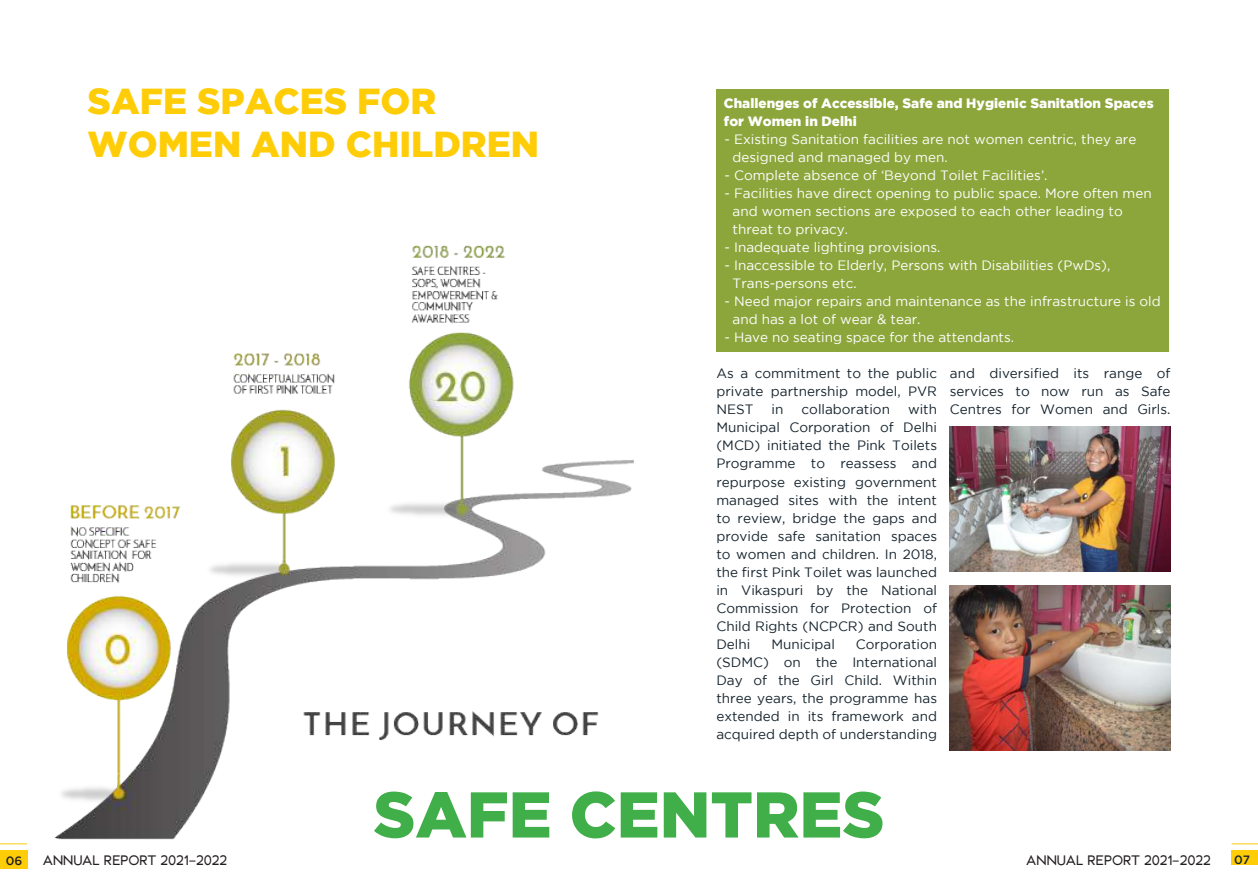
<style>
.page{position:relative;width:1258px;height:893px;background:#fff}
.page>*{position:absolute;margin:0;border:0;box-sizing:border-box;transform-origin:0 0}
.t1{font:900 64.5px "Gotham";color:#40ae49}
.t2{font:900 36px/43.2px "Gotham";color:#fecd08}
.t3{font:13.5px/18px "Gotham";color:#16242e;text-align:justify}
.t4{font:13.5px/18px "Gotham";color:#fff}
.t5{font:900 13.5px/18px "Gotham";color:#fff}
.t6{font:13.5px "Atami";letter-spacing:-.005em;color:#231f20}
.t7{font:500 12px "Gotham";color:#231f20}
.t8{font:500 12px "Gotham";color:#16242e}
</style>
<div class="page">
<div style="left:0;top:849px;width:27px;height:19px;background:#fecd08"></div>
<svg style="left:0;top:843px;width:27px;height:1px"></svg>
<div style="left:1231px;top:849px;width:26px;height:15px;background:#fecd08"></div>
<svg style="left:1231px;top:843px;width:26px;height:1px"></svg>
<img style="left:54px;top:245px;width:579px;height:595px">
<div style="left:716px;top:89px;width:453px;height:262px;background:#8da63c"></div>
<img style="left:949px;top:426px;width:221px;height:145px">
<img style="left:949px;top:585px;width:221px;height:165px">
<h2 class="t2" style="left:87px;top:78px;width:453px">SAFE SPACES FOR<br>WOMEN AND CHILDREN</h2>
<p class="t5" style="left:723px;top:94px;width:431px">Challenges of Accessible, Safe and Hygienic Sanitation Spaces for Women in Delhi</p>
<p class="t4" style="left:732px;top:130px;width:405px;text-indent:-8px">- Existing Sanitation facilities are not women centric, they are designed and managed by men.</p>
<p class="t4" style="left:724px;top:166px;width:324px">- Complete absence of ‘Beyond Toilet Facilities’.</p>
<p class="t4" style="left:732px;top:184px;width:420px;text-indent:-8px">- Facilities have direct opening to public space. More often men and women sections are exposed to each other leading to threat to privacy.</p>
<p class="t4" style="left:724px;top:238px;width:217px">- Inadequate lighting provisions.</p>
<p class="t4" style="left:732px;top:256px;width:379px;text-indent:-8px">- Inaccessible to Elderly, Persons with Disabilities (PwDs),<br>Trans-persons etc.</p>
<p class="t4" style="left:732px;top:292px;width:429px;text-indent:-8px">- Need major repairs and maintenance as the infrastructure is old and has a lot of wear &amp; tear.</p>
<p class="t4" style="left:724px;top:328px;width:291px">- Have no seating space for the attendants.</p>
<p class="t3" style="left:716px;top:364px;width:222px">As a commitment to the public private partnership model, PVR NEST</p>
<p class="t3" style="left:949px;top:364px;width:222px">and diversified its range of services to now run as Safe Centres for Women and Girls.</p>
<p class="t3" style="left:716px;top:400px;width:222px;text-indent:192px">with Municipal Corporation of Delhi (MCD) initiated the Pink Toilets Programme to reassess and repurpose existing government managed sites with the intent to review, bridge the gaps and provide safe sanitation spaces to women and children. In 2018, the first Pink Toilet was launched in Vikaspuri by the National Commission for Protection of Child Rights (NCPCR) and South Delhi</p>
<p class="t3" style="left:771px;top:400px;width:13px">in</p>
<p class="t3" style="left:801px;top:400px;width:90px">collaboration</p>
<p class="t3" style="left:771px;top:634px;width:65px">Municipal</p>
<p class="t3" style="left:716px;top:634px;width:222px;text-indent:139px">Corporation (SDMC) on the International Day of the Girl Child. Within three years, the programme has extended in its framework and acquired depth of understanding</p>
<h1 class="t1" style="left:373px;top:777px;width:512px">SAFE CENTRES</h1>
<p class="t7" style="left:6px;top:853px;width:18px">06</p>
<p class="t6" style="left:42px;top:851px;width:186px">ANNUAL REPORT 2021-2022</p>
<p class="t6" style="left:1025px;top:851px;width:186px">ANNUAL REPORT 2021-2022</p>
<p class="t8" style="left:1233px;top:852px;width:17px">07</p>
</div>
